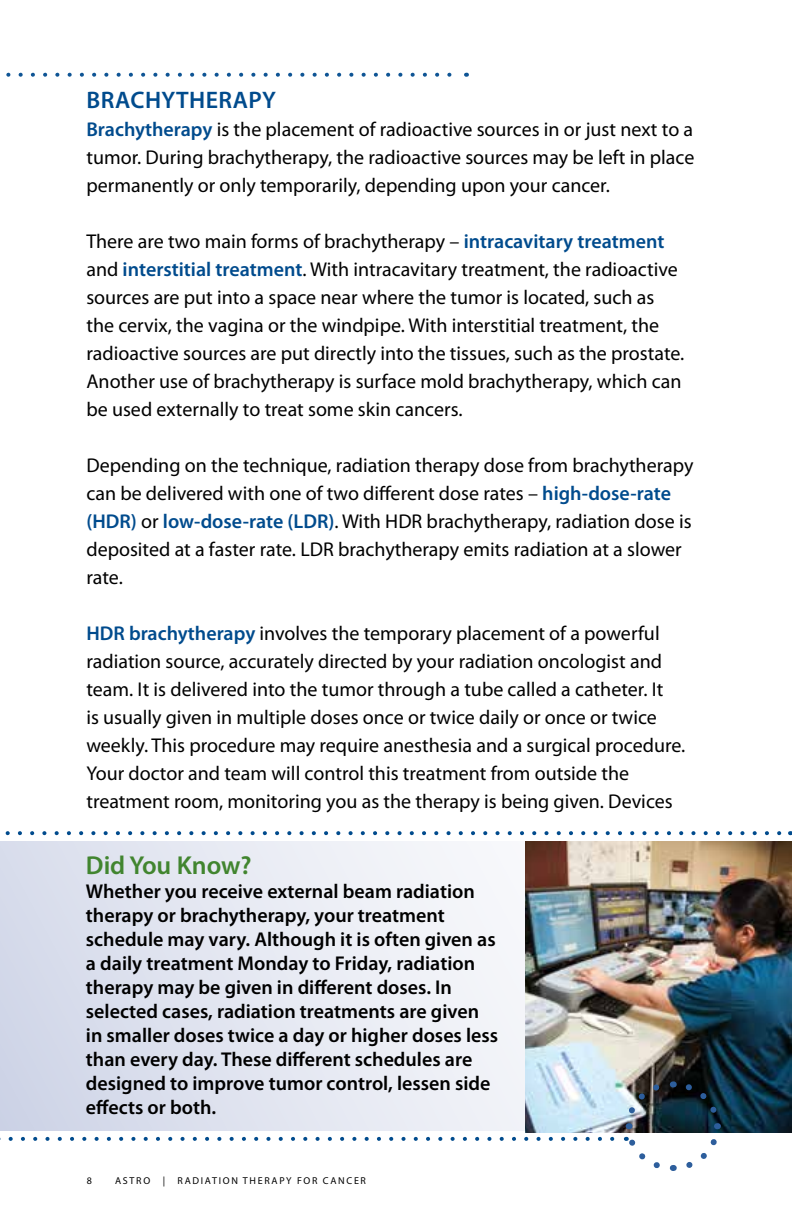
<style>
.page{position:relative;width:792px;height:1224px;background:#fff}
.page>*{position:absolute;margin:0;border:0;box-sizing:border-box;transform-origin:0 0}
.t1{font:600 26px "Myriad Pro";color:#41852f}
.t2{font:600 24px "Myriad Pro";letter-spacing:.02em;color:#004b8d}
.t3{font:20px/28px "Myriad Pro";color:#000}
.t4{font:600 20px/24px "Myriad Pro";color:#000}
.t5{font:10px "Myriad Pro";letter-spacing:.17em;color:#000}
.s1{font-weight:600;color:#004b8d}
</style>
<div class="page">
<svg style="left:0;top:841px;width:526px;height:237px;fill:#e6e9f3"></svg>
<img style="left:526px;top:841px;width:266px;height:292px">
<svg style="left:6px;top:73px;width:446px;height:4px"></svg>
<svg style="left:5px;top:831px;width:777px;height:4px"></svg>
<svg style="left:0;top:1078px;width:723px;height:93px"></svg>
<p class="t2" style="left:87px;top:85px;width:191px">BRACHYTHERAPY</p>
<p class="t3" style="left:86px;top:115px;width:609px;text-align:justify"><span class="s1">Brachytherapy</span> is the placement of radioactive sources in or just next to a tumor. During brachytherapy, the radioactive sources may be left in place permanently or only temporarily, depending upon your cancer.</p>
<p class="t3" style="left:86px;top:227px;width:600px">There are two main forms of brachytherapy – <span class="s1">intracavitary treatment </span>and <span class="s1">interstitial treatment</span>. With intracavitary treatment, the radioactive sources are put into a space near where the tumor is located, such as the cervix, the vagina or the windpipe. With interstitial treatment, the radioactive sources are put directly into the tissues, such as the prostate.<br>Another use of brachytherapy is surface mold brachytherapy, which can be used externally to treat some skin cancers.</p>
<p class="t3" style="left:86px;top:451px;width:609px">Depending on the technique, radiation therapy dose from brachytherapy can be delivered with one of two different dose rates – <span class="s1">high-dose-rate (HDR)</span> or <span class="s1">low-dose-rate (LDR)</span>. With HDR brachytherapy, radiation dose is deposited at a faster rate. LDR brachytherapy emits radiation at a slower rate.</p>
<p class="t3" style="left:86px;top:619px;width:600px"><span class="s1">HDR brachytherapy</span> involves the temporary placement of a powerful radiation source, accurately directed by your radiation oncologist and team. It is delivered into the tumor through a tube called a catheter. It<br>is usually given in multiple doses once or twice daily or once or twice weekly. This procedure may require anesthesia and a surgical procedure.<br>Your doctor and team will control this treatment from outside the treatment room, monitoring you as the therapy is being given. Devices</p>
<h1 class="t1" style="left:86px;top:848px;width:167px">Did You Know?</h1>
<p class="t4" style="left:86px;top:879px;width:414px">Whether you receive external beam radiation therapy or brachytherapy, your treatment schedule may vary. Although it is often given as a daily treatment Monday to Friday, radiation therapy may be given in different doses. In selected cases, radiation treatments are given in smaller doses twice a day or higher doses less than every day. These different schedules are designed to improve tumor control, lessen side effects or both.</p>
<p class="t5" style="left:87px;top:1175px;width:7px">8</p>
<p class="t5" style="left:115px;top:1175px;width:252px">ASTRO | RADIATION THERAPY FOR CANCER</p>
</div>
